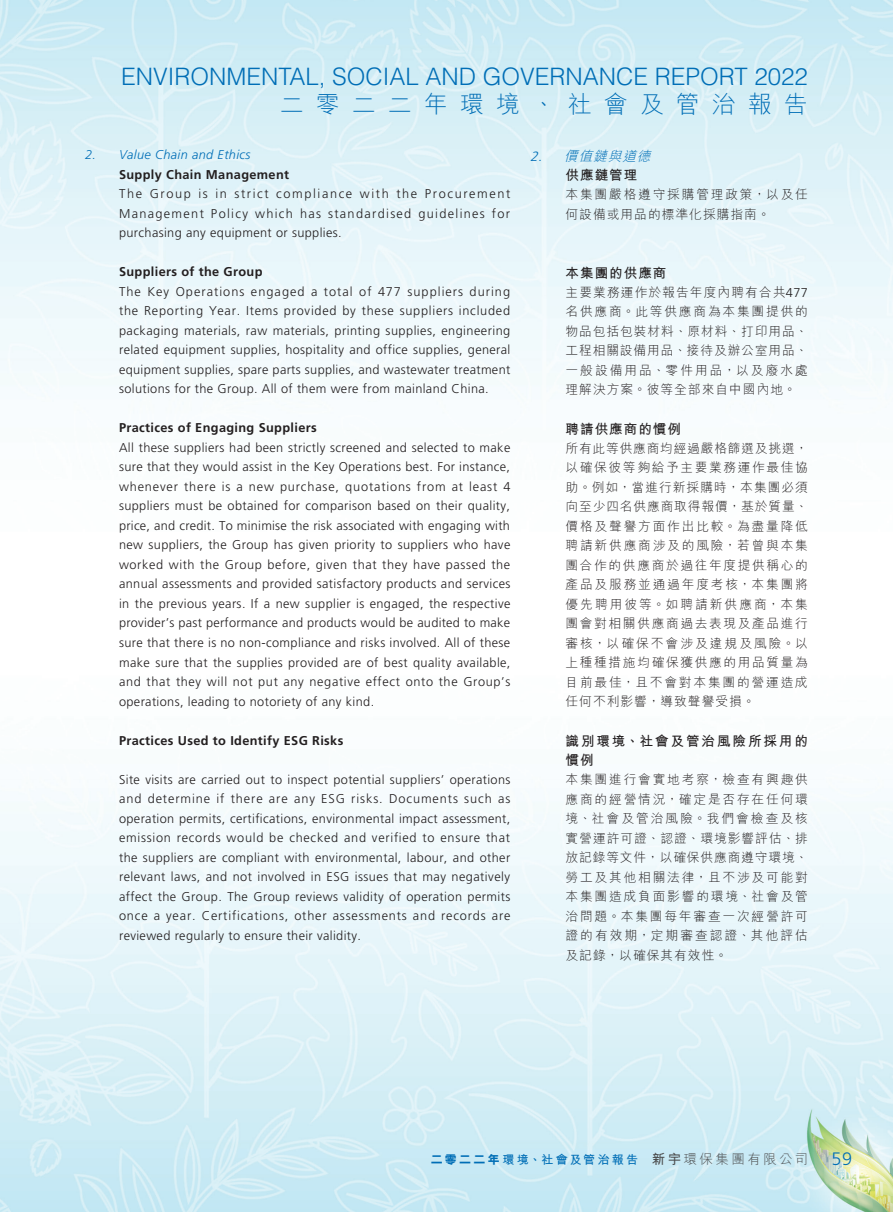
<style>
.page{position:relative;width:893px;height:1212px;background:#fff}
.page>*{position:absolute;margin:0;border:0;box-sizing:border-box;transform-origin:0 0}
.t1{font:300 24px "Helvetica LT Std";color:#006eb6}
.t2{font:300 24px "M Hei HK";letter-spacing:.5em;color:#006eb6}
.t3{font:300 18px "Frutiger LT Std";color:#006eb6}
._04_H4_C{font:700 13.5px "M Hei HK";letter-spacing:.08em;color:#231f20}
._04_H4_C-2{font:700 13.5px/19.5px "M Hei HK";letter-spacing:.145em;color:#231f20}
._03_H3_C{font:italic 300 13.5px "M Hei HK";color:#006eb6}
._00_txt{font:300 12.75px/19.5px "Frutiger LT Std";letter-spacing:.03em;color:#231f20;text-align:justify}
._00_txt_C{font:300 12.75px/19.5px "M Hei HK";letter-spacing:.125em;color:#231f20;text-align:justify}
._04_H4{font:700 12.75px "Frutiger LT Std";letter-spacing:.03em;color:#231f20}
._03_H3{font:italic 300 12.75px "Frutiger LT Std";letter-spacing:.03em;color:#006eb6}
.t4{font:700 12px "M Hei HK";letter-spacing:.185em;color:#006eb6}
.s1{font-family:"Frutiger LT Std"}
.s2{font-weight:800}
.s3{font-size:13.5px;color:#4b4c4d}
.s4{font-weight:300;font-size:13.5px;color:#4b4c4d}
</style>
<div class="page">
<img style="left:0;top:0;width:893px;height:1212px">
<h1 class="t1" style="left:121px;top:61px;width:688px">ENVIRONMENTAL, SOCIAL AND GOVERNANCE REPORT 2022</h1>
<h1 class="t2" style="left:280px;top:88px;width:529px">二零二二年環境、社會及管治報告</h1>
<p class="_03_H3" style="left:85px;top:148px;width:167px">2. Value Chain and Ethics</p>
<p class="_04_H4" style="left:119px;top:167px;width:172px">Supply Chain Management</p>
<p class="_00_txt" style="left:119px;top:184px;width:393px">The Group is in strict compliance with the Procurement Management Policy which has standardised guidelines for purchasing any equipment or supplies.</p>
<p class="_04_H4" style="left:119px;top:264px;width:145px">Suppliers of the Group</p>
<p class="_00_txt" style="left:119px;top:282px;width:393px">The Key Operations engaged a total of 477 suppliers during the Reporting Year. Items provided by these suppliers included packaging materials, raw materials, printing supplies, engineering related equipment supplies, hospitality and office supplies, general equipment supplies, spare parts supplies, and wastewater treatment solutions for the Group. All of them were from mainland China.</p>
<p class="_04_H4" style="left:119px;top:420px;width:199px">Practices of Engaging Suppliers</p>
<p class="_00_txt" style="left:119px;top:438px;width:393px">All these suppliers had been strictly screened and selected to make sure that they would assist in the Key Operations best. For instance, whenever there is a new purchase, quotations from at least 4 suppliers must be obtained for comparison based on their quality, price, and credit. To minimise the risk associated with engaging with new suppliers, the Group has given priority to suppliers who have worked with the Group before, given that they have passed the annual assessments and provided satisfactory products and services in the previous years. If a new supplier is engaged, the respective provider’s past performance and products would be audited to make sure that there is no non-compliance and risks involved. All of these make sure that the supplies provided are of best quality available, and that they will not put any negative effect onto the Group’s operations, leading to notoriety of any kind.</p>
<p class="_04_H4" style="left:119px;top:732px;width:226px">Practices Used to Identify ESG Risks</p>
<p class="_00_txt" style="left:119px;top:769px;width:393px">Site visits are carried out to inspect potential suppliers’ operations and determine if there are any ESG risks. Documents such as operation permits, certifications, environmental impact assessment, emission records would be checked and verified to ensure that the suppliers are compliant with environmental, labour, and other relevant laws, and not involved in ESG issues that may negatively affect the Group. The Group reviews validity of operation permits once a year. Certifications, other assessments and records are reviewed regularly to ensure their validity.</p>
<p class="_03_H3_C" style="left:530px;top:146px;width:127px"><span class="s1">2.</span> 價值鏈與道德</p>
<p class="_04_H4_C" style="left:566px;top:166px;width:73px">供應鏈管理</p>
<p class="_00_txt_C" style="left:566px;top:184px;width:244px">本集團嚴格遵守採購管理政策，以及任何設備或用品的標準化採購指南。</p>
<p class="_04_H4_C" style="left:566px;top:263px;width:102px">本集團的供應商</p>
<p class="_00_txt_C" style="left:566px;top:282px;width:244px">主要業務運作於報告年度內聘有合共<span class="s1">477</span>名供應商。此等供應商為本集團提供的物品包括包裝材料、原材料、打印用品、工程相關設備用品、接待及辦公室用品、一般設備用品、零件用品，以及廢水處理解決方案。彼等全部來自中國內地。</p>
<p class="_04_H4_C" style="left:566px;top:419px;width:117px">聘請供應商的慣例</p>
<p class="_00_txt_C" style="left:566px;top:438px;width:244px">所有此等供應商均經過嚴格篩選及挑選，以確保彼等夠給予主要業務運作最佳協助。例如，當進行新採購時，本集團必須向至少四名供應商取得報價，基於質量、價格及聲譽方面作出比較。為盡量降低聘請新供應商涉及的風險，若曾與本集團合作的供應商於過往年度提供稱心的產品及服務並通過年度考核，本集團將優先聘用彼等。如聘請新供應商，本集團會對相關供應商過去表現及產品進行審核，以確保不會涉及違規及風險。以上種種措施均確保獲供應的用品質量為目前最佳，且不會對本集團的營運造成任何不利影響，導致聲譽受損。</p>
<p class="_04_H4_C-2" style="left:566px;top:730px;width:244px">識別環境、社會及管治風險所採用的慣例</p>
<p class="_00_txt_C" style="left:566px;top:769px;width:244px">本集團進行會實地考察，檢查有興趣供應商的經營情況，確定是否存在任何環境、社會及管治風險。我們會檢查及核實營運許可證、認證、環境影響評估、排放記錄等文件，以確保供應商遵守環境、勞工及其他相關法律，且不涉及可能對本集團造成負面影響的環境、社會及管治問題。本集團每年審查一次經營許可證的有效期，定期審查認證、其他評估及記錄，以確保其有效性。</p>
<p class="t4" style="left:431px;top:1151px;width:379px"><span class="s2">二零二二年</span>環境、社會及管治報告 <span class="s3">新宇</span><span class="s4">環保集團有限公司</span></p>
<h2 class="t3" style="left:831px;top:1149px;width:22px">59</h2>
</div>
